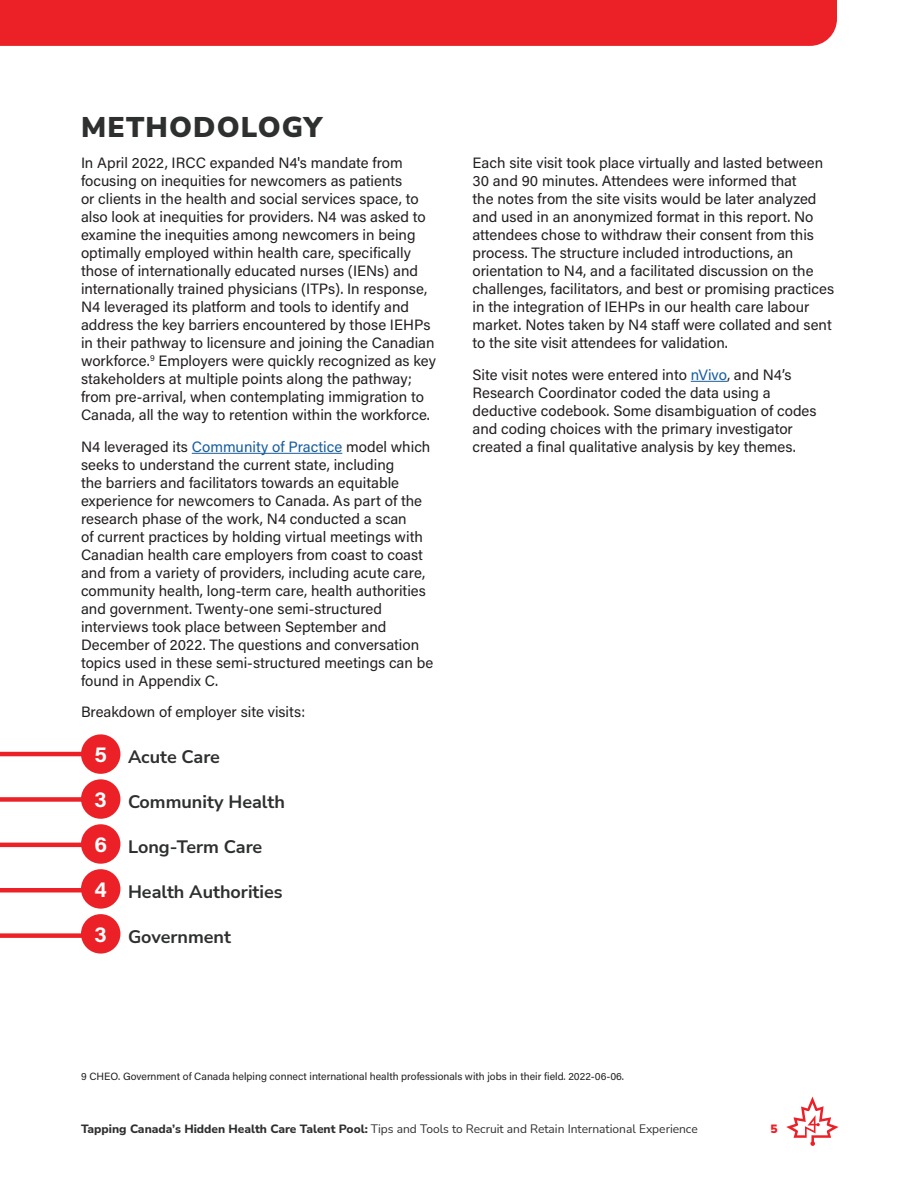
<style>
.page{position:relative;width:918px;height:1188px;background:#fff}
.page>*{position:absolute;margin:0;border:0;box-sizing:border-box;transform-origin:0 0}
.t1{font:900 28.5px "Nunito Sans";letter-spacing:.04em;color:#2e2f2f}
.sidebar_-_title{font:700 21px "Acumin Pro";color:#fff}
.body{font:700 18px "Nunito Sans";color:#2e2f2f}
.body-2{font:15px/18px "Acumin Pro";color:#231f20}
.t2{font:12px "Nunito Sans";color:#2e2f2f}
.t3{font:900 12px "Nunito Sans";color:#ec2127}
.footnote{font:10.5px "Acumin Pro";color:#231f20}
.s1{color:#175d9e}
.s2{font-weight:800}
</style>
<div class="page">
<div style="left:0;top:0;width:837px;height:46px;background:#ec2127"></div>
<svg style="left:786px;top:1097px;width:53px;height:49px"></svg>
<hr style="left:192px;top:453px;width:150px;height:1px;background:#175d9e">
<hr style="left:691px;top:381px;width:36px;height:1px;background:#175d9e">
<div style="left:81px;top:734px;width:39px;height:40px;background:#ec2127;border-radius:50%"></div>
<div style="left:81px;top:779px;width:39px;height:40px;background:#ec2127;border-radius:50%"></div>
<div style="left:81px;top:824px;width:39px;height:40px;background:#ec2127;border-radius:50%"></div>
<div style="left:81px;top:869px;width:39px;height:40px;background:#ec2127;border-radius:50%"></div>
<div style="left:81px;top:914px;width:39px;height:40px;background:#ec2127;border-radius:50%"></div>
<div style="left:0;top:933px;width:92px;height:5px;background:#ec2127"></div>
<hr style="left:0;top:843px;width:92px;height:4px;background:#ec2127">
<div style="left:0;top:797px;width:92px;height:5px;background:#ec2127"></div>
<hr style="left:0;top:752px;width:92px;height:4px;background:#ec2127">
<hr style="left:0;top:888px;width:92px;height:4px;background:#ec2127">
<p class="t1" style="left:81px;top:107px;width:243px">METHODOLOGY</p>
<p class="body-2" style="left:81px;top:153px;width:357px">In April 2022, IRCC expanded N4's mandate from focusing on inequities for newcomers as patients<br>or clients in the health and social services space, to also look at inequities for providers. N4 was asked to examine the inequities among newcomers in being optimally employed within health care, specifically those of internationally educated nurses (IENs) and internationally trained physicians (ITPs). In response, N4 leveraged its platform and tools to identify and address the key barriers encountered by those IEHPs in their pathway to licensure and joining the Canadian workforce.<sup>9</sup> Employers were quickly recognized as key stakeholders at multiple points along the pathway; from pre-arrival, when contemplating immigration to Canada, all the way to retention within the workforce.</p>
<p class="body-2" style="left:81px;top:437px;width:354px">N4 leveraged its <span class="s1">Community of Practice</span> model which seeks to understand the current state, including<br>the barriers and facilitators towards an equitable experience for newcomers to Canada. As part of the research phase of the work, N4 conducted a scan<br>of current practices by holding virtual meetings with Canadian health care employers from coast to coast and from a variety of providers, including acute care, community health, long-term care, health authorities and government. Twenty-one semi-structured interviews took place between September and December of 2022. The questions and conversation topics used in these semi-structured meetings can be found in Appendix C.</p>
<p class="body-2" style="left:81px;top:702px;width:226px">Breakdown of employer site visits:</p>
<p class="sidebar_-_title" style="left:94px;top:740px;width:14px">5</p>
<p class="sidebar_-_title" style="left:95px;top:785px;width:14px">3</p>
<p class="sidebar_-_title" style="left:94px;top:830px;width:14px">6</p>
<p class="sidebar_-_title" style="left:95px;top:875px;width:14px">4</p>
<p class="sidebar_-_title" style="left:95px;top:920px;width:14px">3</p>
<p class="body" style="left:128px;top:744px;width:94px">Acute Care</p>
<p class="body" style="left:128px;top:789px;width:158px">Community Health</p>
<p class="body" style="left:128px;top:834px;width:136px">Long-Term Care</p>
<p class="body" style="left:128px;top:879px;width:156px">Health Authorities</p>
<p class="body" style="left:128px;top:924px;width:105px">Government</p>
<p class="body-2" style="left:472px;top:153px;width:363px">Each site visit took place virtually and lasted between 30 and 90 minutes. Attendees were informed that<br>the notes from the site visits would be later analyzed and used in an anonymized format in this report. No attendees chose to withdraw their consent from this process. The structure included introductions, an orientation to N4, and a facilitated discussion on the challenges, facilitators, and best or promising practices in the integration of IEHPs in our health care labour market. Notes taken by N4 staff were collated and sent to the site visit attendees for validation.</p>
<p class="body-2" style="left:472px;top:365px;width:346px">Site visit notes were entered into <span class="s1">nVivo</span>, and N4’s Research Coordinator coded the data using a deductive codebook. Some disambiguation of codes and coding choices with the primary investigator created a final qualitative analysis by key themes.</p>
<p class="footnote" style="left:81px;top:1069px;width:545px">9 CHEO. Government of Canada helping connect international health professionals with jobs in their field. 2022-06-06.</p>
<p class="t2" style="left:81px;top:1121px;width:618px"><span class="s2">Tapping Canada’s Hidden Health Care Talent Pool:</span> Tips and Tools to Recruit and Retain International Experience</p>
<p class="t3" style="left:770px;top:1121px;width:9px">5</p>
</div>
